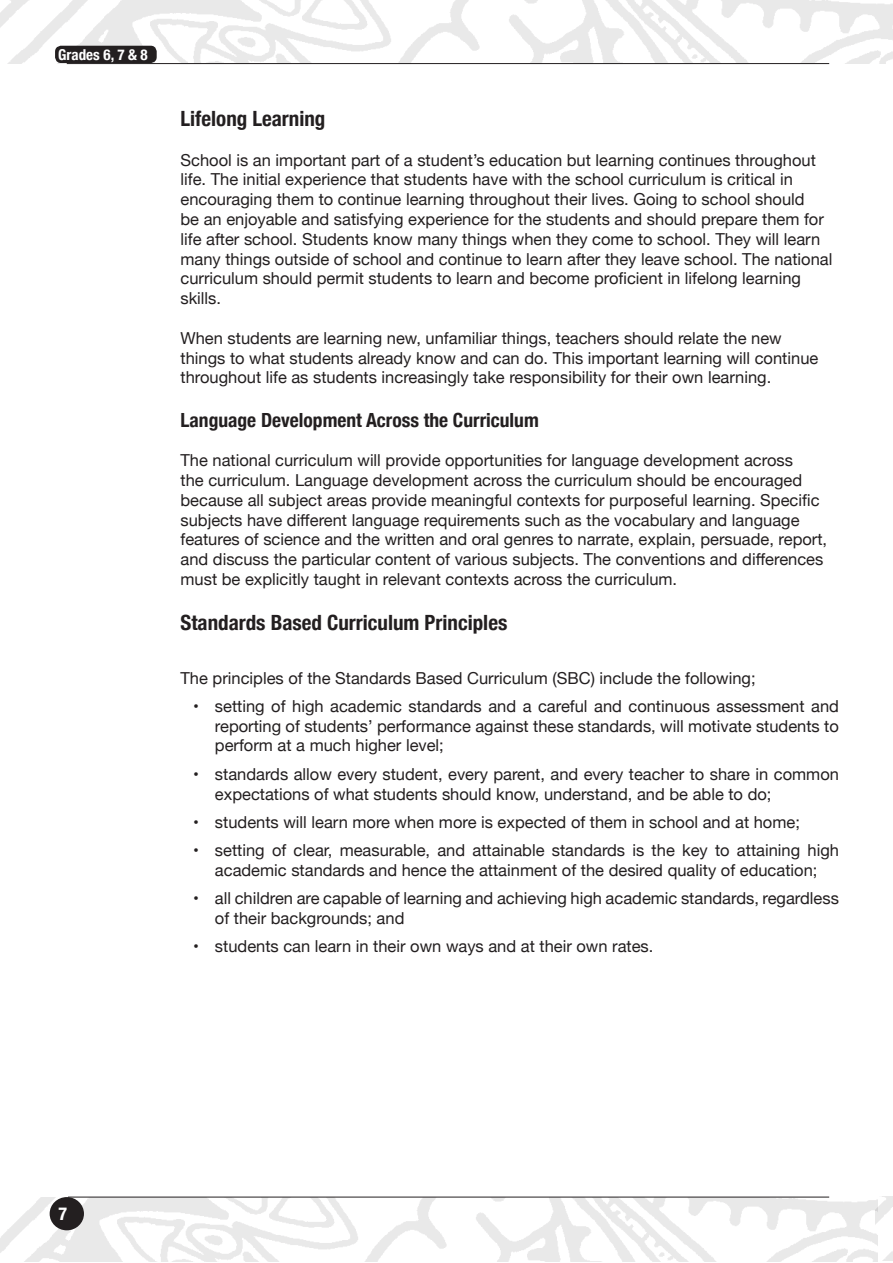
<style>
.page{position:relative;width:893px;height:1263px;background:#fff}
.page>*{position:absolute;margin:0;border:0;box-sizing:border-box;transform-origin:0 0}
.t1{font:700 condensed 21px "Helvetica Neue";color:#231f20}
.t2{font:700 condensed 19.5px "Helvetica Neue";color:#231f20}
.t3{font:700 condensed 18px "Helvetica Neue";color:#fff}
.t4{font:16.5px/19.8px "Helvetica Neue";color:#231f20}
.t5{font:700 condensed 15px "Helvetica Neue";color:#fff}
</style>
<div class="page">
<img style="left:878px;top:1196px;width:15px;height:65px">
<img style="left:0;top:0;width:893px;height:64px">
<img style="left:0;top:1197px;width:878px;height:64px">
<div style="left:50px;top:1197px;width:34px;height:33px;background:#231f20;border-radius:50%"></div>
<hr style="left:68px;top:1197px;width:761px;height:1px;background:#231f20">
<div style="left:55px;top:46px;width:102px;height:17px;background:#231f20;border-radius:6px"></div>
<hr style="left:67px;top:63px;width:762px;height:1px;background:#231f20">
<p class="t5" style="left:58px;top:42px;width:91px">Grades 6, 7 &amp; 8</p>
<p class="t1" style="left:180px;top:101px;width:146px">Lifelong Learning</p>
<p class="t4" style="left:180px;top:151px;width:653px">School is an important part of a student’s education but learning continues throughout life. The initial experience that students have with the school curriculum is critical in encouraging them to continue learning throughout their lives. Going to school should<br>be an enjoyable and satisfying experience for the students and should prepare them for life after school. Students know many things when they come to school. They will learn many things outside of school and continue to learn after they leave school. The national curriculum should permit students to learn and become proficient in lifelong learning skills.</p>
<p class="t4" style="left:180px;top:329px;width:639px">When students are learning new, unfamiliar things, teachers should relate the new things to what students already know and can do. This important learning will continue throughout life as students increasingly take responsibility for their own learning.</p>
<p class="t2" style="left:180px;top:403px;width:360px">Language Development Across the Curriculum</p>
<p class="t4" style="left:180px;top:451px;width:648px">The national curriculum will provide opportunities for language development across<br>the curriculum. Language development across the curriculum should be encouraged because all subject areas provide meaningful contexts for purposeful learning. Specific subjects have different language requirements such as the vocabulary and language features of science and the written and oral genres to narrate, explain, persuade, report, and discuss the particular content of various subjects. The conventions and differences must be explicitly taught in relevant contexts across the curriculum.</p>
<p class="t1" style="left:180px;top:605px;width:328px">Standards Based Curriculum Principles</p>
<p class="t4" style="left:180px;top:669px;width:577px">The principles of the Standards Based Curriculum (SBC) include the following;</p>
<p class="t4" style="left:215px;top:697px;width:625px;text-align:justify;text-indent:-22px">• setting of high academic standards and a careful and continuous assessment and reporting of students’ performance against these standards, will motivate students to perform at a much higher level;</p>
<p class="t4" style="left:215px;top:765px;width:625px;text-indent:-22px">• standards allow every student, every parent, and every teacher to share in common expectations of what students should know, understand, and be able to do;</p>
<p class="t4" style="left:193px;top:813px;width:608px">• students will learn more when more is expected of them in school and at home;</p>
<p class="t4" style="left:193px;top:841px;width:647px;text-align:center">• setting of clear, measurable, and attainable standards is the key to attaining high academic standards and hence the attainment of the desired quality of education;</p>
<p class="t4" style="left:215px;top:889px;width:625px;text-indent:-22px">• all children are capable of learning and achieving high academic standards, regardless of their backgrounds; and</p>
<p class="t4" style="left:193px;top:937px;width:462px">• students can learn in their own ways and at their own rates.</p>
<p class="t3" style="left:58px;top:1198px;width:10px">7</p>
</div>
